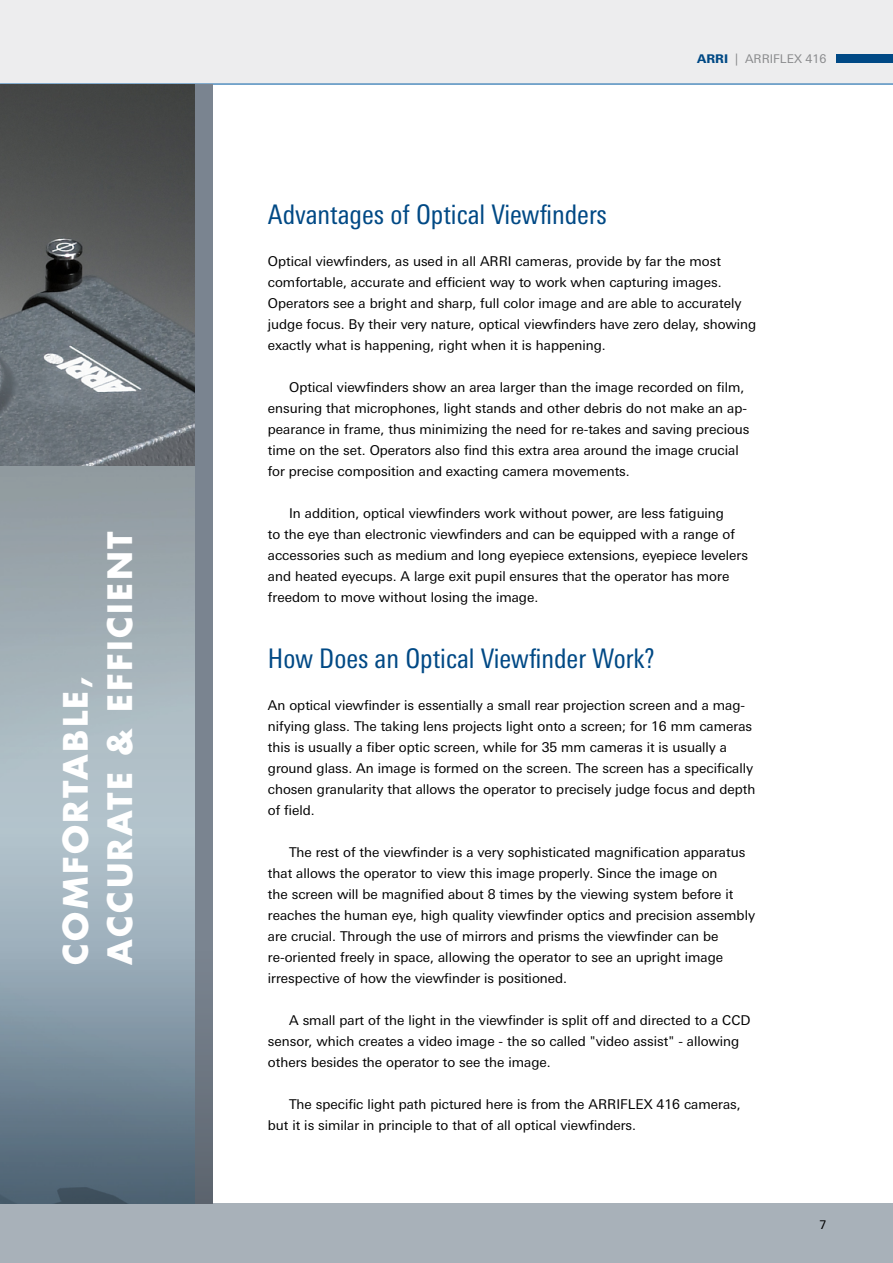
<style>
.page{position:relative;width:893px;height:1263px;background:#fff}
.page>*{position:absolute;margin:0;border:0;box-sizing:border-box;transform-origin:0 0}
.Fließtext{font:700 32.7px "Futura";letter-spacing:.075em;color:#fff}
.Headline{font:condensed 27px "Linotype Univers";color:#004985}
.Fließtext-2{font:condensed 27px "Linotype Univers";color:#004985}
.Fließtext_Einzug{font:13.5px/21px "Linotype Univers Basic";color:#000}
.Fließtext-3{font:13.5px/21px "Linotype Univers Basic";color:#000}
.t1{font:12px "Linotype Univers Basic";color:#898a8c}
.t2{font:12px "Linotype Univers Basic";color:#000}
.s1{font-weight:800;color:#004985}
</style>
<div class="page">
<div style="left:0;top:0;width:893px;height:84px;background:#ededee"></div>
<div style="left:0;top:1203px;width:893px;height:60px;background:#a8b1b9"></div>
<hr style="left:0;top:84px;width:893px;height:1px;background:#005aa2">
<div style="left:836px;top:54px;width:57px;height:8px;background:#004985"></div>
<img style="left:0;top:84px;width:196px;height:382px">
<svg style="left:0;top:466px;width:196px;height:481px;background:#a4b2ba"></svg>
<div style="left:196px;top:84px;width:17px;height:1119px;background:#7a8490"></div>
<svg style="left:0;top:947px;width:213px;height:256px;background:#728594"></svg>
<p class="Fließtext" style="left:53px;top:965px;width:289px;rotate:-90deg">COMFORTABLE,</p>
<p class="Fließtext" style="left:97px;top:965px;width:435px;rotate:-90deg">ACCURATE &amp; EFFICIENT</p>
<p class="t1" style="left:697px;top:52px;width:131px"><span class="s1">ARRI</span> | ARRIFLEX 416</p>
<p class="Fließtext-2" style="left:268px;top:199px;width:340px">Advantages of Optical Viewfinders</p>
<p class="Fließtext-3" style="left:268px;top:251px;width:490px">Optical viewfinders, as used in all ARRI cameras, provide by far the most comfortable, accurate and efficient way to work when capturing images.<br>Operators see a bright and sharp, full color image and are able to accurately judge focus. By their very nature, optical viewfinders have zero delay, showing exactly what is happening, right when it is happening.</p>
<p class="Fließtext_Einzug" style="left:268px;top:377px;width:483px;text-indent:21px">Optical viewfinders show an area larger than the image recorded on film, ensuring that microphones, light stands and other debris do not make an ap&shy;pearance in frame, thus minimizing the need for re-takes and saving precious time on the set. Operators also find this extra area around the image crucial for precise composition and exacting camera movements.</p>
<p class="Fließtext_Einzug" style="left:268px;top:503px;width:482px;text-indent:21px">In addition, optical viewfinders work without power, are less fatiguing<br>to the eye than electronic viewfinders and can be equipped with a range of accessories such as medium and long eyepiece extensions, eyepiece levelers and heated eyecups. A large exit pupil ensures that the operator has more freedom to move without losing the image.</p>
<p class="Headline" style="left:268px;top:643px;width:389px">How Does an Optical Viewfinder Work?</p>
<p class="Fließtext-3" style="left:268px;top:695px;width:489px">An optical viewfinder is essentially a small rear projection screen and a mag&shy;nifying glass. The taking lens projects light onto a screen; for 16 mm cameras this is usually a fiber optic screen, while for 35 mm cameras it is usually a ground glass. An image is formed on the screen. The screen has a specifically chosen granularity that allows the operator to precisely judge focus and depth of field.</p>
<p class="Fließtext_Einzug" style="left:268px;top:842px;width:489px;text-indent:21px">The rest of the viewfinder is a very sophisticated magnification apparatus that allows the operator to view this image properly. Since the image on<br>the screen will be magnified about 8 times by the viewing system before it reaches the human eye, high quality viewfinder optics and precision assembly are crucial. Through the use of mirrors and prisms the viewfinder can be re-oriented freely in space, allowing the operator to see an upright image irrespective of how the viewfinder is positioned.</p>
<p class="Fließtext_Einzug" style="left:268px;top:1010px;width:484px;text-indent:21px">A small part of the light in the viewfinder is split off and directed to a CCD sensor, which creates a video image - the so called "video assist" - allowing others besides the operator to see the image.</p>
<p class="Fließtext_Einzug" style="left:268px;top:1094px;width:474px;text-indent:21px">The specific light path pictured here is from the ARRIFLEX 416 cameras, but it is similar in principle to that of all optical viewfinders.</p>
<p class="t2" style="left:819px;top:1218px;width:8px">7</p>
</div>
